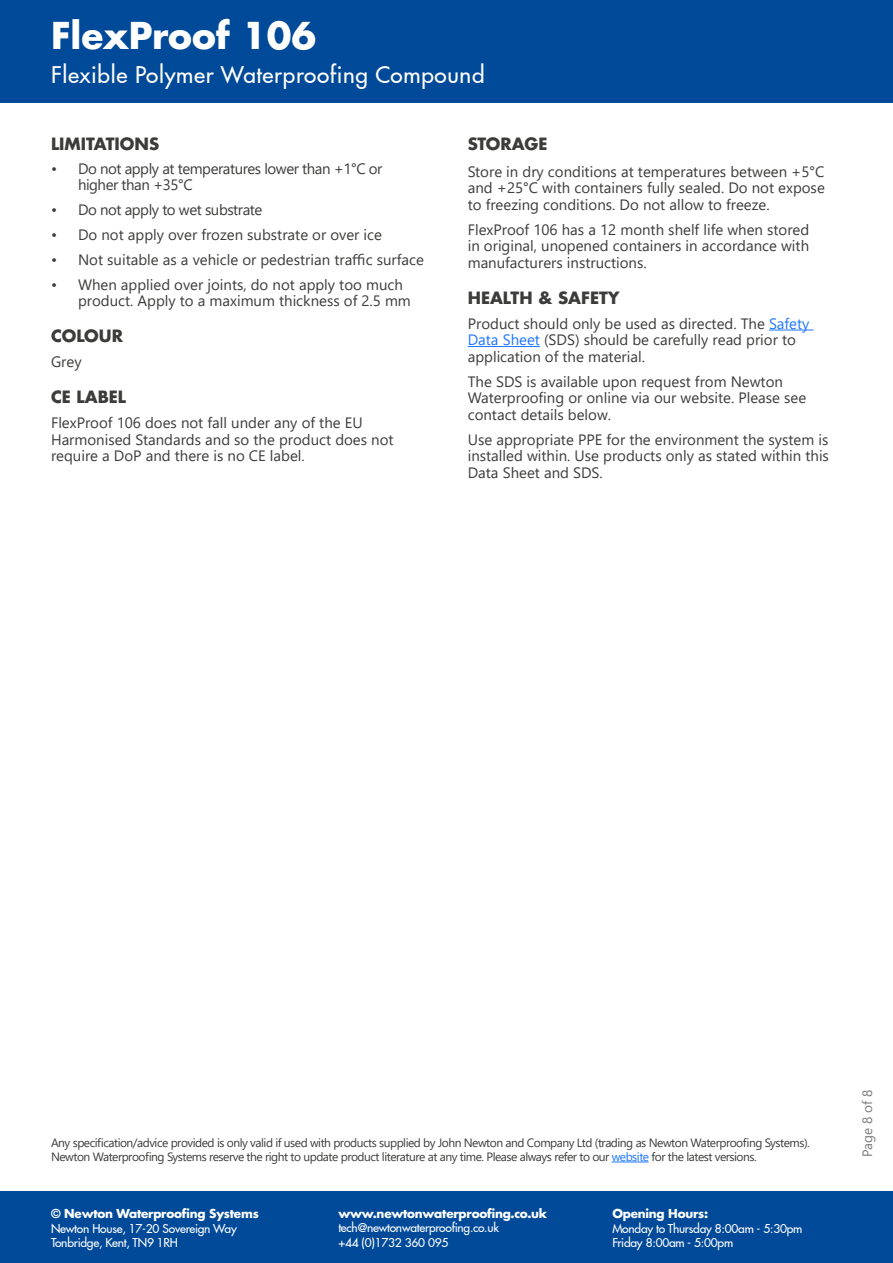
<style>
.page{position:relative;width:893px;height:1263px;background:#fff}
.page>*{position:absolute;margin:0;border:0;box-sizing:border-box;transform-origin:0 0}
.t1{font:700 36px "Futura LT Pro";color:#fff}
.t2{font:500 22.5px "Futura LT Pro";letter-spacing:.03em;color:#fff}
.t3{font:700 16.5px "Futura LT Pro";color:#3c3c3b}
.t4{font:15px/16.5px "Segoe UI";color:#3c3c3b}
.t5{font:15px/16.5px "Segoe UI";letter-spacing:-.03em;color:#3c3c3b}
.t6{font:13.5px "Segoe UI";color:#7b7b7b}
.t7{font:12px/13.5px "Segoe UI";letter-spacing:-.04em;color:#3c3c3b}
.t8{font:500 12px/14.4px "Futura LT Pro";letter-spacing:-.02em;color:#fff}
.t9{font:700 12px "Futura LT Pro";letter-spacing:-.02em;color:#fff}
.s1{color:#1d76ff}
</style>
<div class="page">
<div style="left:0;top:0;width:893px;height:103px;background:#014a99"></div>
<div style="left:0;top:1191px;width:893px;height:72px;background:#014a99"></div>
<hr style="left:769px;top:330px;width:45px;height:1px;background:#1d76ff">
<hr style="left:468px;top:346px;width:72px;height:1px;background:#1d76ff">
<hr style="left:612px;top:1161px;width:37px;height:1px;background:#1d76ff">
<h1 class="t1" style="left:51px;top:8px;width:267px">FlexProof 106</h1>
<h2 class="t2" style="left:51px;top:58px;width:435px">Flexible Polymer Waterproofing Compound</h2>
<p class="t3" style="left:51px;top:131px;width:110px">LIMITATIONS</p>
<p class="t5" style="left:78px;top:159px;width:306px;text-indent:-27px">• Do not apply at temperatures lower than +1°C or higher than +35°C</p>
<p class="t5" style="left:51px;top:200px;width:213px">• Do not apply to wet substrate</p>
<p class="t4" style="left:51px;top:225px;width:332px">• Do not apply over frozen substrate or over ice</p>
<p class="t4" style="left:51px;top:250px;width:374px">• Not suitable as a vehicle or pedestrian traffic surface</p>
<p class="t4" style="left:78px;top:275px;width:334px;text-indent:-27px">• When applied over joints, do not apply too much product. Apply to a maximum thickness of 2.5 mm</p>
<p class="t3" style="left:51px;top:323px;width:73px">COLOUR</p>
<p class="t4" style="left:51px;top:352px;width:32px">Grey</p>
<p class="t3" style="left:51px;top:384px;width:77px">CE LABEL</p>
<p class="t4" style="left:51px;top:413px;width:344px">FlexProof 106 does not fall under any of the EU<br>Harmonised Standards and so the product does not require a DoP and there is no CE label.</p>
<p class="t3" style="left:468px;top:131px;width:81px">STORAGE</p>
<p class="t4" style="left:468px;top:162px;width:359px;text-align:justify">Store in dry conditions at temperatures between +5°C and +25°C with containers fully sealed. Do not expose to freezing conditions. Do not allow to freeze.</p>
<p class="t4" style="left:468px;top:220px;width:343px;text-align:justify">FlexProof 106 has a 12 month shelf life when stored in original, unopened containers in accordance with manufacturers instructions.</p>
<p class="t3" style="left:468px;top:285px;width:153px">HEALTH &amp; SAFETY</p>
<p class="t4" style="left:468px;top:314px;width:343px">Product should only be used as directed. The <span class="s1">Safety<br>Data Sheet</span> (SDS) should be carefully read prior to application of the material.</p>
<p class="t4" style="left:468px;top:372px;width:340px">The SDS is available upon request from Newton<br>Waterproofing or online via our website. Please see contact details below.</p>
<p class="t4" style="left:468px;top:430px;width:363px;text-align:justify">Use appropriate PPE for the environment the system is installed within. Use products only as stated within this Data Sheet and SDS.</p>
<p class="t7" style="left:51px;top:1135px;width:760px">Any specification/advice provided is only valid if used with products supplied by John Newton and Company Ltd (trading as Newton Waterproofing Systems).<br>Newton Waterproofing Systems reserve the right to update product literature at any time. Please always refer to our <span class="s1">website</span> for the latest versions.</p>
<p class="t9" style="left:51px;top:1204px;width:209px">© Newton Waterproofing Systems</p>
<p class="t8" style="left:51px;top:1220px;width:187px">Newton House, 17-20 Sovereign Way<br>Tonbridge, Kent, TN9 1RH</p>
<p class="t9" style="left:338px;top:1204px;width:210px">www.newtonwaterproofing.co.uk</p>
<p class="t8" style="left:338px;top:1220px;width:162px">tech@newtonwaterproofing.co.uk +44 (0)1732 360 095</p>
<p class="t9" style="left:612px;top:1204px;width:97px">Opening Hours:</p>
<p class="t8" style="left:612px;top:1220px;width:192px">Monday to Thursday 8:00am - 5:30pm<br>Friday 8:00am - 5:00pm</p>
<p class="t6" style="left:854px;top:1157px;width:68px;rotate:-90deg">Page 8 of 8</p>
</div>
